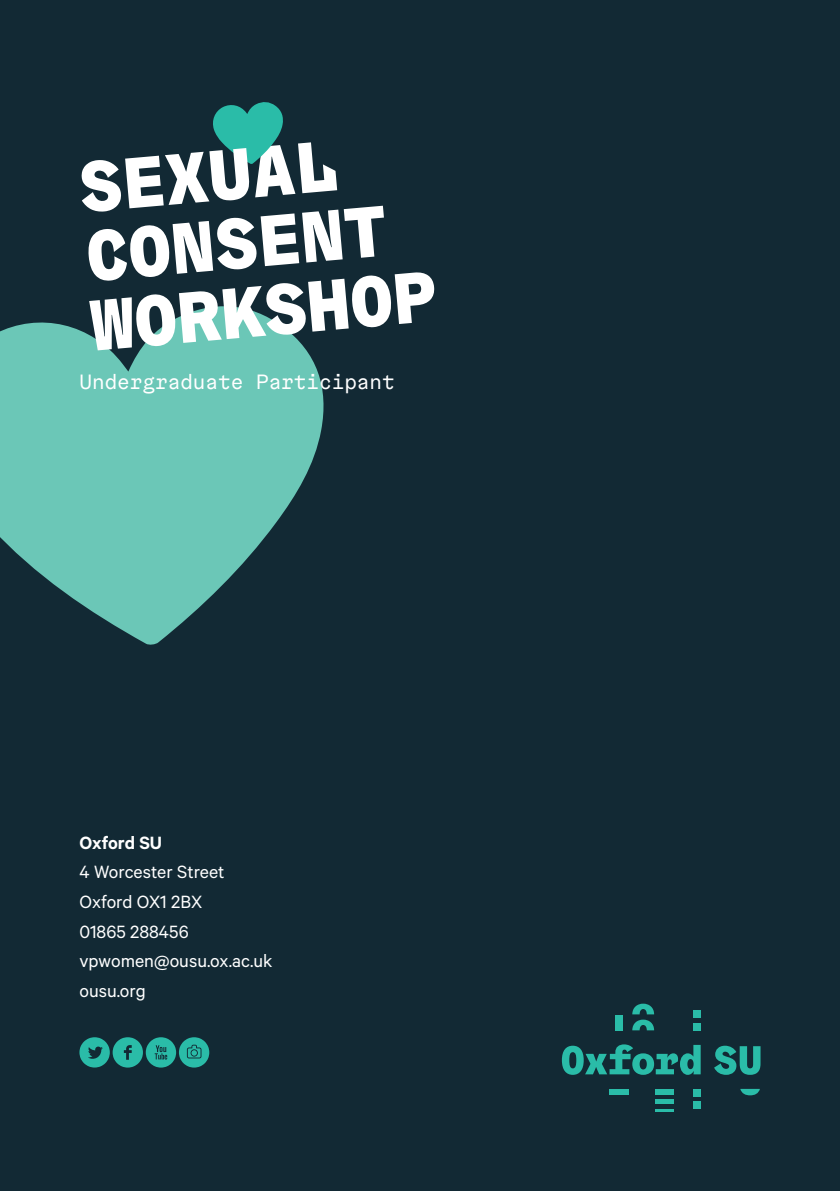
<style>
.page{position:relative;width:840px;height:1191px;background:#fff}
.page>*{position:absolute;margin:0;border:0;box-sizing:border-box;transform-origin:0 0}
.t1{font:21px "Graebenbach Mono";color:#fff}
.t2{font:20px "Calibre";color:#fff}
.t3{font:600 20px "Calibre";color:#fff}
</style>
<div class="page">
<div style="left:0;top:0;width:839px;height:1191px;background:#122934"></div>
<svg style="left:79px;top:1037px;width:130px;height:30px;background:#218980"></svg>
<div style="left:693px;top:1101px;width:7px;height:7px;background:#2abca8"></div>
<div style="left:693px;top:1088px;width:7px;height:8px;background:#2abca8"></div>
<div style="left:693px;top:1023px;width:7px;height:7px;background:#2abca8"></div>
<div style="left:693px;top:1010px;width:7px;height:7px;background:#2abca8"></div>
<div style="left:609px;top:1088px;width:20px;height:6px;background:#2abca8"></div>
<svg style="left:561px;top:1044px;width:139px;height:30px;background:#1d716d"></svg>
<svg style="left:713px;top:1045px;width:47px;height:29px"></svg>
<svg style="left:632px;top:1003px;width:21px;height:27px"></svg>
<svg style="left:739px;top:1088px;width:20px;height:7px"></svg>
<hr style="left:655px;top:1099px;width:18px;height:4px;background:#2abca8">
<hr style="left:655px;top:1108px;width:18px;height:3px;background:#2abca8">
<div style="left:655px;top:1088px;width:18px;height:6px;background:#2abca8"></div>
<div style="left:615px;top:1015px;width:7px;height:15px;background:#2abca8"></div>
<svg style="left:0;top:300px;width:329px;height:345px;background:#549e95"></svg>
<svg style="left:81px;top:101px;width:353px;height:249px"></svg>
<p class="t1" style="left:79px;top:368px;width:317px">Undergraduate Participant</p>
<p class="t3" style="left:79px;top:830px;width:84px">Oxford SU</p>
<p class="t2" style="left:79px;top:860px;width:147px">4 Worcester Street</p>
<p class="t2" style="left:79px;top:890px;width:124px">Oxford OX1 2BX</p>
<p class="t2" style="left:79px;top:920px;width:111px">01865 288456</p>
<p class="t2" style="left:79px;top:949px;width:194px">vpwomen@ousu.ox.ac.uk</p>
<p class="t2" style="left:79px;top:979px;width:68px">ousu.org</p>
</div>
